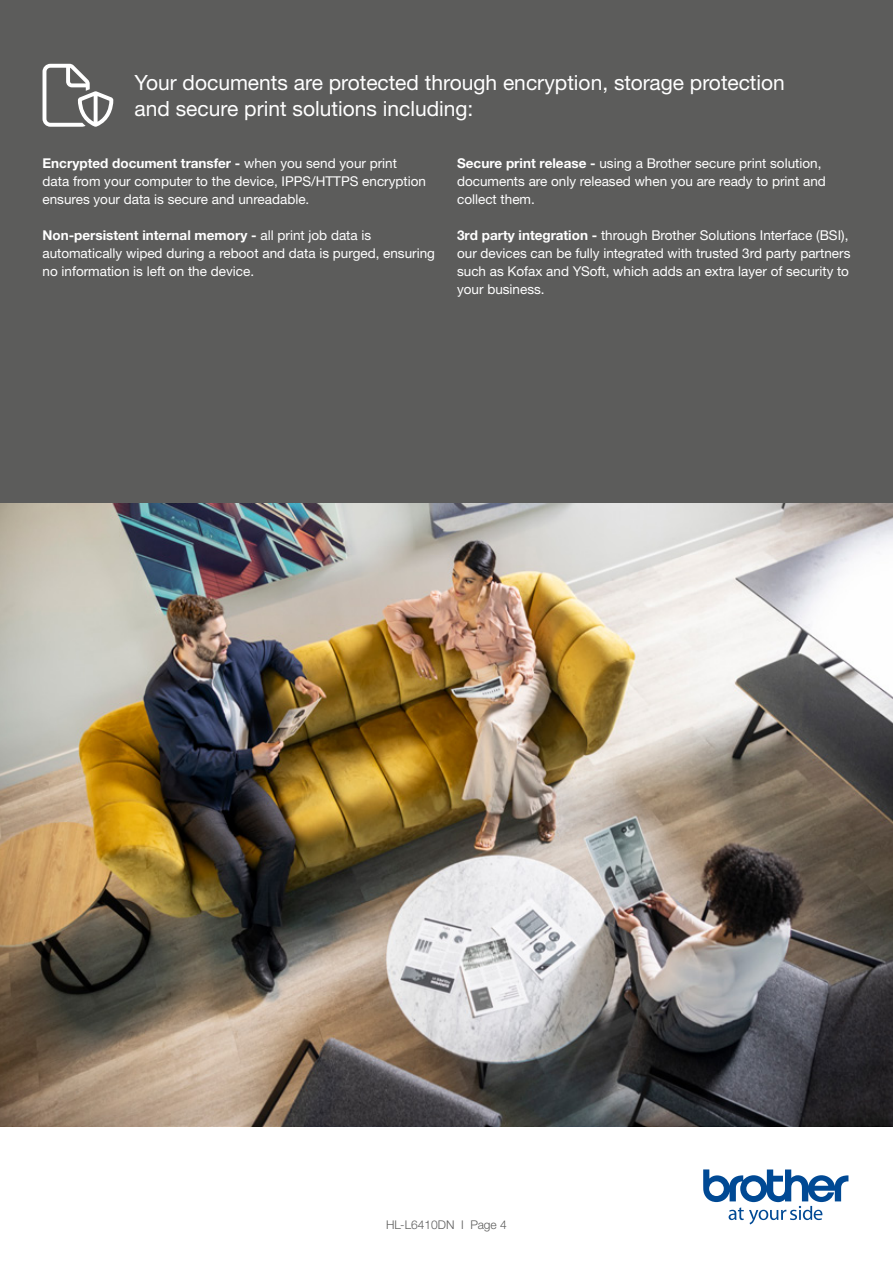
<style>
.page{position:relative;width:893px;height:1263px;background:#fff}
.page>*{position:absolute;margin:0;border:0;box-sizing:border-box;transform-origin:0 0}
.t1{font:21px/25.5px "Helvetica Neue LTW1 G";color:#fff}
.t2{font:13.5px/18px "Helvetica Neue LTW1 G";color:#fff}
.t3{font:300 12px "Helvetica Neue LTW1 G";color:#5c5c5b}
.s1{font-weight:700}
</style>
<div class="page">
<svg style="left:703px;top:1169px;width:145px;height:55px"></svg>
<div style="left:0;top:0;width:893px;height:503px;background:#5c5c5b"></div>
<img style="left:0;top:503px;width:893px;height:623px">
<svg style="left:43px;top:64px;width:70px;height:63px"></svg>
<h1 class="t1" style="left:135px;top:70px;width:652px">Your documents are protected through encryption, storage protection and secure print solutions including:</h1>
<p class="t2" style="left:43px;top:154px;width:385px"><span class="s1">Encrypted document transfer -</span> when you send your print data from your computer to the device, IPPS/HTTPS encryption ensures your data is secure and unreadable.</p>
<p class="t2" style="left:43px;top:226px;width:394px"><span class="s1">Non-persistent internal memory -</span> all print job data is automatically wiped during a reboot and data is purged, ensuring no information is left on the device.</p>
<p class="t2" style="left:457px;top:154px;width:370px"><span class="s1">Secure print release -</span> using a Brother secure print solution, documents are only released when you are ready to print and collect them.</p>
<p class="t2" style="left:457px;top:226px;width:395px"><span class="s1">3rd party integration -</span> through Brother Solutions Interface (BSI), our devices can be fully integrated with trusted 3rd party partners such as Kofax and YSoft, which adds an extra layer of security to your business.</p>
<p class="t3" style="left:386px;top:1217px;width:122px">HL-L6410DN I Page 4</p>
</div>
